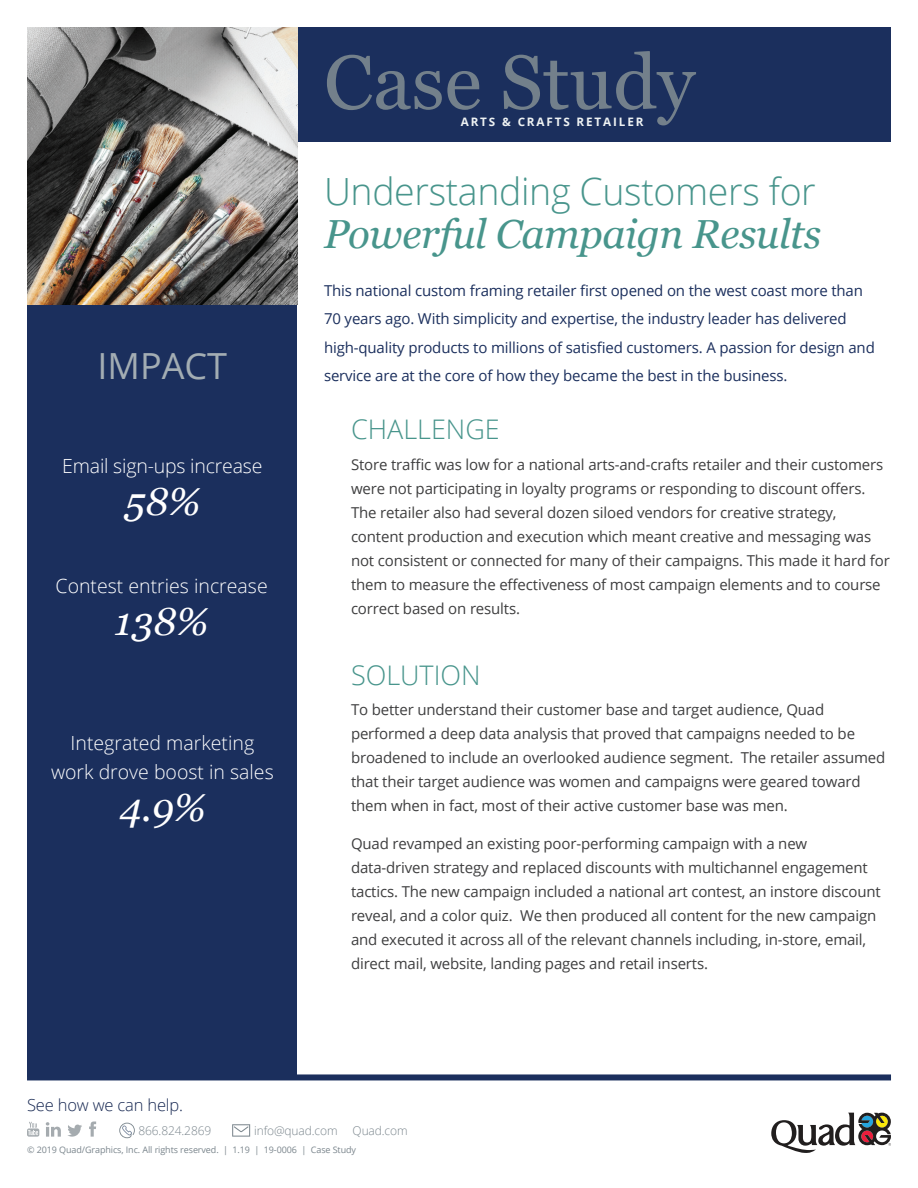
<style>
.page{position:relative;width:918px;height:1188px;background:#fff}
.page>*{position:absolute;margin:0;border:0;box-sizing:border-box;transform-origin:0 0}
.t1{font:76.5px "Georgia";color:#73808b}
.t2{font:italic 40.5px "Georgia";letter-spacing:-.01em;color:#48958c}
.t3{font:italic 39px "Georgia";color:#fff}
.t4{font:300 37.5px "Open Sans";letter-spacing:-.01em;color:#48958c}
.t5{font:36px "Open Sans";color:#a3adb3}
.t6{font:300 27px "Open Sans";color:#48958c}
.t7{font:300 19.5px/28.5px "Open Sans";color:#fff;text-align:center}
.t8{font:300 16.5px "Open Sans";letter-spacing:-.01em;color:#162751}
.t9{font:15px/24px "Open Sans";letter-spacing:-.01em;color:#3e3e3f}
.t10{font:15px/28.5px "Open Sans";letter-spacing:-.01em;color:#1b2f5d}
.t11{font:300 12px "Open Sans";letter-spacing:-.01em;color:#7b868d}
.t12{font:700 11.7px "Open Sans";letter-spacing:.16em;color:#eef2f3}
.t13{font:9px "Open Sans";letter-spacing:-.01em;color:#7b868d}
</style>
<div class="page">
<div style="left:27px;top:297px;width:270px;height:780px;background:#1b2f5d"></div>
<div style="left:297px;top:27px;width:594px;height:115px;background:#1b2f5d"></div>
<div style="left:27px;top:1074px;width:864px;height:6px;background:#1b2f5d"></div>
<svg style="left:771px;top:1113px;width:120px;height:40px"></svg>
<svg style="left:119px;top:1123px;width:16px;height:15px"></svg>
<svg style="left:232px;top:1124px;width:18px;height:13px"></svg>
<svg style="left:27px;top:1122px;width:12px;height:15px"></svg>
<svg style="left:46px;top:1122px;width:15px;height:15px"></svg>
<svg style="left:89px;top:1122px;width:7px;height:15px"></svg>
<svg style="left:67px;top:1125px;width:15px;height:12px"></svg>
<img style="left:27px;top:27px;width:270px;height:278px">
<h3 class="t5" style="left:98px;top:341px;width:131px">IMPACT</h3>
<h3 class="t7" style="left:62px;top:451px;width:202px">Email sign-ups increase</h3>
<h3 class="t3" style="left:125px;top:477px;width:77px">58%</h3>
<h3 class="t7" style="left:56px;top:571px;width:214px">Contest entries increase</h3>
<h3 class="t3" style="left:115px;top:597px;width:95px">138%</h3>
<h3 class="t7" style="left:51px;top:728px;width:224px">Integrated marketing work drove boost in sales</h3>
<h3 class="t3" style="left:119px;top:783px;width:88px">4.9%</h3>
<h1 class="t1" style="left:324px;top:36px;width:372px">Case Study</h1>
<p class="t12" style="left:461px;top:113px;width:184px">ARTS &amp; CRAFTS RETAILER</p>
<h3 class="t4" style="left:324px;top:165px;width:493px">Understanding Customers for</h3>
<h2 class="t2" style="left:324px;top:209px;width:499px">Powerful Campaign Results</h2>
<p class="t10" style="left:324px;top:276px;width:552px">This national custom framing retailer first opened on the west coast more than 70 years ago. With simplicity and expertise, the industry leader has delivered high-quality products to millions of satisfied customers. A passion for design and service are at the core of how they became the best in the business.</p>
<h3 class="t6" style="left:351px;top:411px;width:150px">CHALLENGE</h3>
<p class="t9" style="left:351px;top:452px;width:540px">Store traffic was low for a national arts-and-crafts retailer and their customers were not participating in loyalty programs or responding to discount offers.<br>The retailer also had several dozen siloed vendors for creative strategy, content production and execution which meant creative and messaging was not consistent or connected for many of their campaigns. This made it hard for them to measure the effectiveness of most campaign elements and to course correct based on results.</p>
<h3 class="t6" style="left:351px;top:656px;width:131px">SOLUTION</h3>
<p class="t9" style="left:351px;top:698px;width:536px">To better understand their customer base and target audience, Quad performed a deep data analysis that proved that campaigns needed to be broadened to include an overlooked audience segment. The retailer assumed that their target audience was women and campaigns were geared toward them when in fact, most of their active customer base was men.</p>
<p class="t9" style="left:351px;top:831px;width:531px">Quad revamped an existing poor-performing campaign with a new data-driven strategy and replaced discounts with multichannel engagement tactics. The new campaign included a national art contest, an instore discount reveal, and a color quiz. We then produced all content for the new campaign and executed it across all of the relevant channels including, in-store, email, direct mail, website, landing pages and retail inserts.</p>
<p class="t8" style="left:27px;top:1094px;width:158px">See how we can help.</p>
<p class="t11" style="left:138px;top:1122px;width:74px">866.824.2869</p>
<p class="t11" style="left:254px;top:1122px;width:155px">info@quad.com Quad.com</p>
<p class="t13" style="left:27px;top:1144px;width:331px">© 2019 Quad/Graphics, Inc. All rights reserved. | 1.19 | 19-0006 | Case Study</p>
</div>
